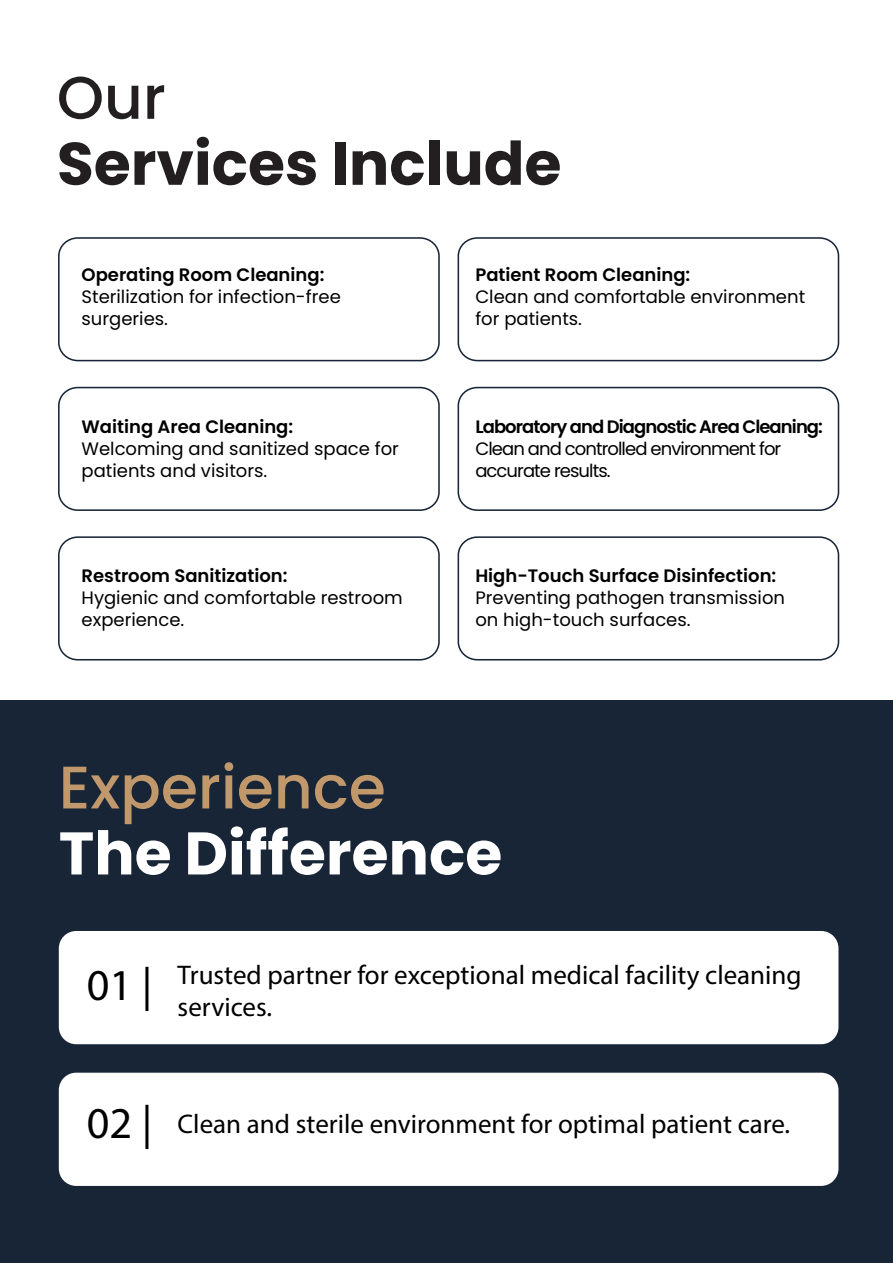
<style>
.page{position:relative;width:893px;height:1263px;background:#fff}
.page>*{position:absolute;margin:0;border:0;box-sizing:border-box;transform-origin:0 0}
.t1{font:700 60px "Poppins";color:#231f20}
.t2{font:700 60px "Poppins";color:#fff}
.t3{font:500 60px "Poppins";color:#c1986c}
.t4{font:500 60px "Poppins";color:#231f20}
.t5{font:44.25px "Myriad Pro";color:#000}
.t6{font:27px/32.4px "Myriad Pro";color:#000}
.t7{font:18px/21.6px "Poppins";color:#000}
.t8{font:600 18px "Poppins";color:#000}
.t9{font:18px/21.6px "Poppins";letter-spacing:-.05em;color:#000}
.t10{font:600 18px "Poppins";letter-spacing:-.05em;color:#000}
</style>
<div class="page">
<div style="left:0;top:701px;width:893px;height:562px;background:#172537"></div>
<div style="left:58px;top:237px;width:382px;height:124px;border:2px solid #172537;border-radius:19px"></div>
<div style="left:58px;top:387px;width:382px;height:124px;border:2px solid #172537;border-radius:19px"></div>
<div style="left:58px;top:536px;width:382px;height:124px;border:2px solid #172537;border-radius:19px"></div>
<div style="left:458px;top:237px;width:381px;height:124px;border:2px solid #172537;border-radius:19px"></div>
<div style="left:458px;top:387px;width:381px;height:124px;border:2px solid #172537;border-radius:19px"></div>
<div style="left:458px;top:536px;width:381px;height:124px;border:2px solid #172537;border-radius:19px"></div>
<div style="left:59px;top:931px;width:779px;height:113px;background:#fff;border-radius:17px"></div>
<div style="left:59px;top:1073px;width:779px;height:113px;background:#fff;border-radius:17px"></div>
<h1 class="t4" style="left:57px;top:63px;width:111px">Our</h1>
<h1 class="t1" style="left:57px;top:129px;width:506px">Services Include</h1>
<p class="t8" style="left:82px;top:265px;width:244px">Operating Room Cleaning:</p>
<p class="t7" style="left:82px;top:286px;width:261px">Sterilization for infection-free surgeries.</p>
<p class="t8" style="left:82px;top:417px;width:213px">Waiting Area Cleaning:</p>
<p class="t7" style="left:82px;top:438px;width:319px">Welcoming and sanitized space for patients and visitors.</p>
<p class="t8" style="left:82px;top:566px;width:207px">Restroom Sanitization:</p>
<p class="t7" style="left:82px;top:587px;width:323px">Hygienic and comfortable restroom experience.</p>
<p class="t8" style="left:475px;top:265px;width:216px">Patient Room Cleaning:</p>
<p class="t7" style="left:475px;top:286px;width:331px">Clean and comfortable environment for patients.</p>
<p class="t10" style="left:475px;top:417px;width:349px">Laboratory and Diagnostic Area Cleaning:</p>
<p class="t9" style="left:475px;top:438px;width:307px">Clean and controlled environment for accurate results.</p>
<p class="t8" style="left:475px;top:566px;width:302px">High-Touch Surface Disinfection:</p>
<p class="t7" style="left:475px;top:587px;width:311px">Preventing pathogen transmission on high-touch surfaces.</p>
<h1 class="t3" style="left:59px;top:753px;width:328px">Experience</h1>
<h1 class="t2" style="left:59px;top:819px;width:445px">The Difference</h1>
<h2 class="t5" style="left:87px;top:958px;width:67px">01 |</h2>
<h3 class="t6" style="left:178px;top:958px;width:625px">Trusted partner for exceptional medical facility cleaning services.</h3>
<h2 class="t5" style="left:87px;top:1096px;width:67px">02 |</h2>
<h3 class="t6" style="left:178px;top:1108px;width:614px">Clean and sterile environment for optimal patient care.</h3>
</div>
